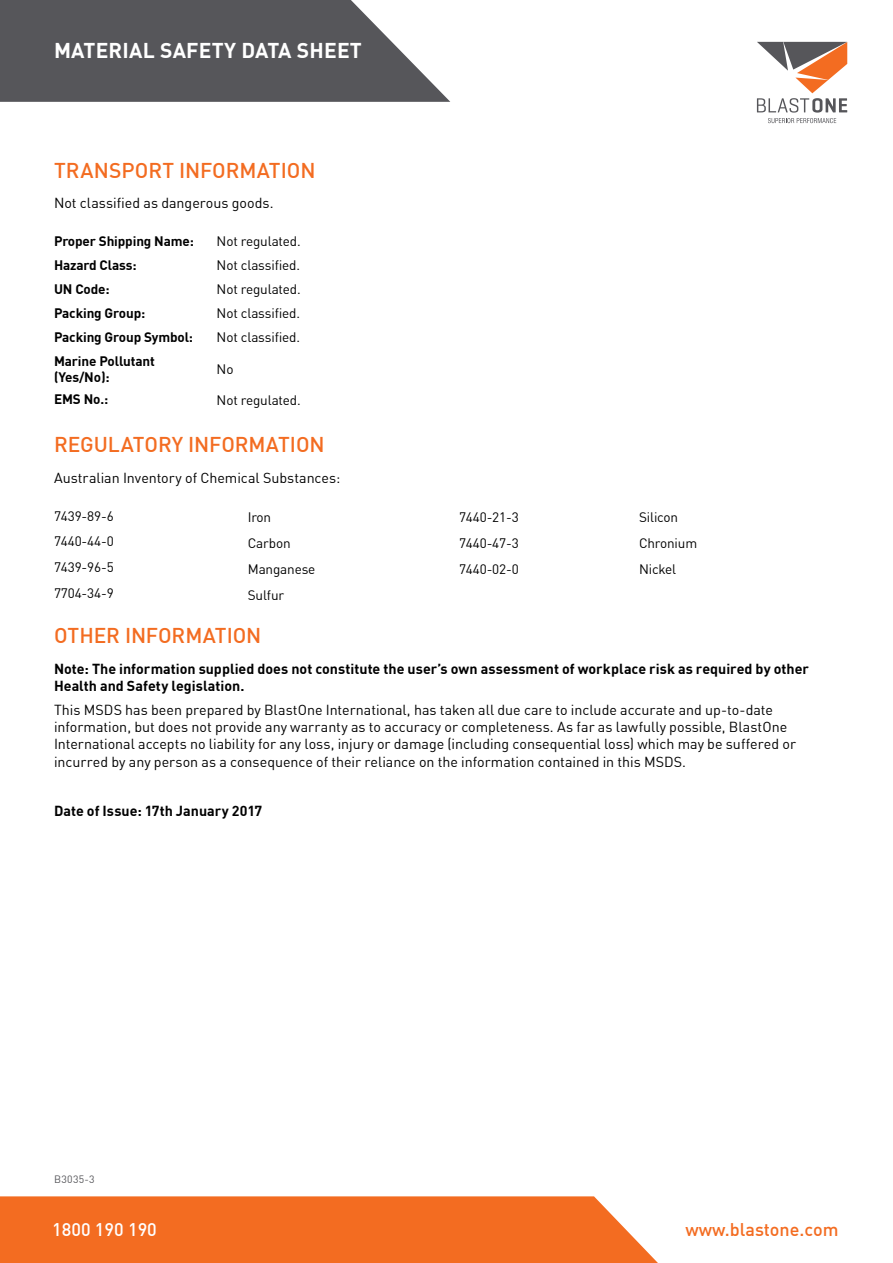
<style>
.page{position:relative;width:893px;height:1263px;background:#fff}
.page>*{position:absolute;margin:0;border:0;box-sizing:border-box;transform-origin:0 0}
.t1{font:500 21px "DIN Offc";letter-spacing:-.005em;color:#f36c21}
.t2{font:700 21px "DIN Offc";letter-spacing:.01em;color:#fff}
.t3{font:500 18px "DIN Offc";color:#f36c21}
.t4{font:500 18px "DIN Offc";color:#fff}
.t5{font:14.25px/17.2px "DIN Offc";color:#000}
.t6{font:700 14.25px/17.2px "DIN Offc";color:#000}
.t7{font:13.5px "DIN Offc";letter-spacing:-.01em;color:#000}
.t8{font:700 13.5px/16.2px "DIN Offc";letter-spacing:-.01em;color:#000}
.t9{font:10.5px "DIN Offc";letter-spacing:.03em;color:#56565a}
</style>
<div class="page">
<svg style="left:757px;top:42px;width:90px;height:81px"></svg>
<svg style="left:0;top:0;width:450px;height:102px;background:#69696d"></svg>
<div style="left:0;top:1196px;width:658px;height:67px;background:#f36c21"></div>
<h1 class="t2" style="left:54px;top:36px;width:309px">MATERIAL SAFETY DATA SHEET</h1>
<h1 class="t1" style="left:54px;top:156px;width:263px">TRANSPORT INFORMATION</h1>
<p class="t5" style="left:54px;top:195px;width:221px">Not classified as dangerous goods.</p>
<p class="t8" style="left:54px;top:233px;width:141px">Proper Shipping Name:</p>
<p class="t7" style="left:217px;top:233px;width:86px">Not regulated.</p>
<p class="t8" style="left:54px;top:257px;width:84px">Hazard Class:</p>
<p class="t7" style="left:217px;top:257px;width:85px">Not classified.</p>
<p class="t8" style="left:54px;top:281px;width:57px">UN Code:</p>
<p class="t7" style="left:217px;top:281px;width:86px">Not regulated.</p>
<p class="t8" style="left:54px;top:305px;width:93px">Packing Group:</p>
<p class="t7" style="left:217px;top:305px;width:85px">Not classified.</p>
<p class="t8" style="left:54px;top:328px;width:141px">Packing Group Symbol:</p>
<p class="t7" style="left:217px;top:329px;width:85px">Not classified.</p>
<p class="t8" style="left:54px;top:352px;width:102px">Marine Pollutant (Yes/No):</p>
<p class="t7" style="left:217px;top:360px;width:18px">No</p>
<p class="t8" style="left:54px;top:391px;width:56px">EMS No.:</p>
<p class="t7" style="left:217px;top:392px;width:86px">Not regulated.</p>
<h1 class="t1" style="left:54px;top:431px;width:272px">REGULATORY INFORMATION</h1>
<p class="t5" style="left:54px;top:469px;width:288px">Australian Inventory of Chemical Substances:</p>
<p class="t7" style="left:54px;top:507px;width:61px">7439-89-6</p>
<p class="t7" style="left:248px;top:509px;width:25px">Iron</p>
<p class="t7" style="left:459px;top:509px;width:61px">7440-21-3</p>
<p class="t7" style="left:639px;top:509px;width:41px">Silicon</p>
<p class="t7" style="left:54px;top:533px;width:61px">7440-44-0</p>
<p class="t7" style="left:248px;top:535px;width:44px">Carbon</p>
<p class="t7" style="left:459px;top:535px;width:61px">7440-47-3</p>
<p class="t7" style="left:639px;top:535px;width:60px">Chronium</p>
<p class="t7" style="left:54px;top:559px;width:61px">7439-96-5</p>
<p class="t7" style="left:248px;top:560px;width:69px">Manganese</p>
<p class="t7" style="left:459px;top:560px;width:61px">7440-02-0</p>
<p class="t7" style="left:639px;top:560px;width:39px">Nickel</p>
<p class="t7" style="left:54px;top:585px;width:61px">7704-34-9</p>
<p class="t7" style="left:248px;top:586px;width:38px">Sulfur</p>
<h1 class="t1" style="left:54px;top:622px;width:209px">OTHER INFORMATION</h1>
<p class="t6" style="left:54px;top:660px;width:756px">Note: The information supplied does not constitute the user’s own assessment of workplace risk as required by other<br>Health and Safety legislation.</p>
<p class="t5" style="left:54px;top:701px;width:743px">This MSDS has been prepared by BlastOne International, has taken all due care to include accurate and up-to-date information, but does not provide any warranty as to accuracy or completeness. As far as lawfully possible, BlastOne International accepts no liability for any loss, injury or damage (including consequential loss) which may be suffered or incurred by any person as a consequence of their reliance on the information contained in this MSDS.</p>
<p class="t6" style="left:54px;top:802px;width:210px">Date of Issue: 17th January 2017</p>
<p class="t9" style="left:54px;top:1173px;width:42px">B3035-3</p>
<p class="t4" style="left:52px;top:1218px;width:106px">1800 190 190</p>
<p class="t3" style="left:685px;top:1218px;width:155px">www.blastone.com</p>
</div>
